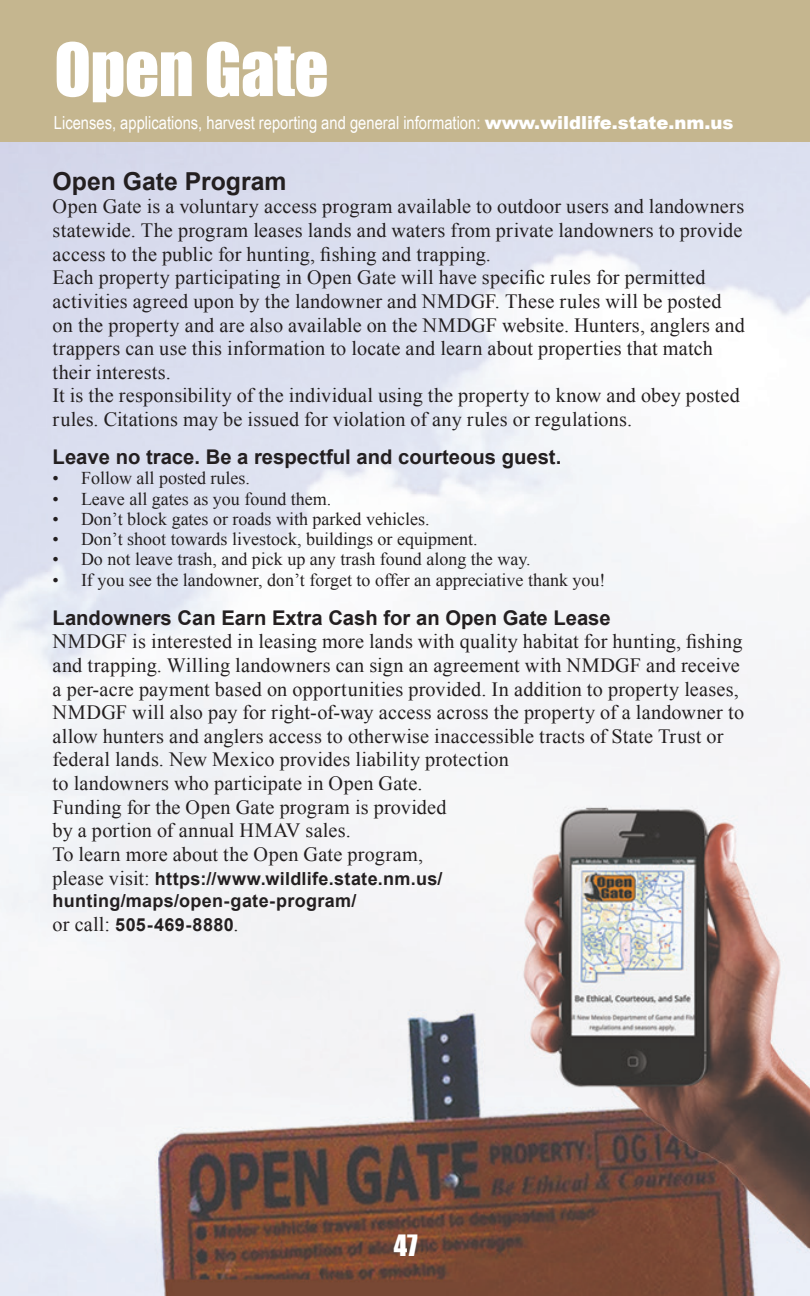
<style>
.page{position:relative;width:810px;height:1296px;background:#fff}
.page>*{position:absolute;margin:0;border:0;box-sizing:border-box;transform-origin:0 0}
.t1{font:67.5px "Impact";letter-spacing:-.01em;color:#fff}
.t2{font:27px "Impact";color:#fff}
.t3{font:700 24.75px "Arial";color:#231f20}
.t4{font:20.25px/23.6px "Times New Roman";letter-spacing:.01em;color:#231f20}
.t5{font:700 20.25px "Arial";color:#231f20}
.t6{font:18px "Times New Roman";color:#231f20}
.t7{font:700 18px/22.9px "Arial";letter-spacing:.02em;color:#231f20}
.t8{font:18px "Arial Narrow";color:#fff}
.s1{font-family:"Arial";font-weight:900}
.s2{font-family:"Times New Roman";font-weight:400;font-size:20.25px}
</style>
<div class="page">
<img style="left:0;top:142px;width:810px;height:1154px">
<img style="left:660px;top:1240px;width:89px;height:13px">
<div style="left:0;top:0;width:810px;height:142px;background:#c5b68f"></div>
<h1 class="t1" style="left:54px;top:17px;width:276px">OPEN GATE</h1>
<p class="t8" style="left:54px;top:110px;width:681px">Licenses, applications, harvest reporting and general information: <span class="s1">www.wildlife.state.nm.us</span></p>
<p class="t3" style="left:53px;top:165px;width:235px">Open Gate Program</p>
<p class="t4" style="left:53px;top:194px;width:694px">Open Gate is a voluntary access program available to outdoor users and landowners statewide. The program leases lands and waters from private landowners to provide access to the public for hunting, fishing and trapping.<br>Each property participating in Open Gate will have specific rules for permitted activities agreed upon by the landowner and NMDGF. These rules will be posted on the property and are also available on the NMDGF website. Hunters, anglers and trappers can use this information to locate and learn about properties that match their interests.<br>It is the responsibility of the individual using the property to know and obey posted rules. Citations may be issued for violation of any rules or regulations.</p>
<p class="t5" style="left:53px;top:444px;width:510px">Leave no trace. Be a respectful and courteous guest.</p>
<p class="t6" style="left:53px;top:466px;width:199px">• Follow all posted rules.</p>
<p class="t6" style="left:53px;top:487px;width:280px">• Leave all gates as you found them.</p>
<p class="t6" style="left:53px;top:507px;width:378px">• Don’t block gates or roads with parked vehicles.</p>
<p class="t6" style="left:53px;top:527px;width:427px">• Don’t shoot towards livestock, buildings or equipment.</p>
<p class="t6" style="left:53px;top:547px;width:480px">• Do not leave trash, and pick up any trash found along the way.</p>
<p class="t6" style="left:53px;top:568px;width:554px">• If you see the landowner, don’t forget to offer an appreciative thank you!</p>
<p class="t5" style="left:53px;top:604px;width:560px">Landowners Can Earn Extra Cash for an Open Gate Lease</p>
<p class="t4" style="left:53px;top:629px;width:693px">NMDGF is interested in leasing more lands with quality habitat for hunting, fishing and trapping. Willing landowners can sign an agreement with NMDGF and receive a per-acre payment based on opportunities provided. In addition to property leases, NMDGF will also pay for right-of-way access across the property of a landowner to allow hunters and anglers access to otherwise inaccessible tracts of State Trust or federal lands. New Mexico provides liability protection<br>to landowners who participate in Open Gate.<br>Funding for the Open Gate program is provided<br>by a portion of annual HMAV sales.<br>To learn more about the Open Gate program,</p>
<p class="t7" style="left:53px;top:867px;width:392px"><span class="s2">please visit:</span> https://www.wildlife.state.nm.us/ hunting/maps/open-gate-program/<br><span class="s2">or call:</span> 505-469-8880<span class="s2">.</span></p>
<h2 class="t2" style="left:394px;top:1224px;width:25px">47</h2>
</div>
